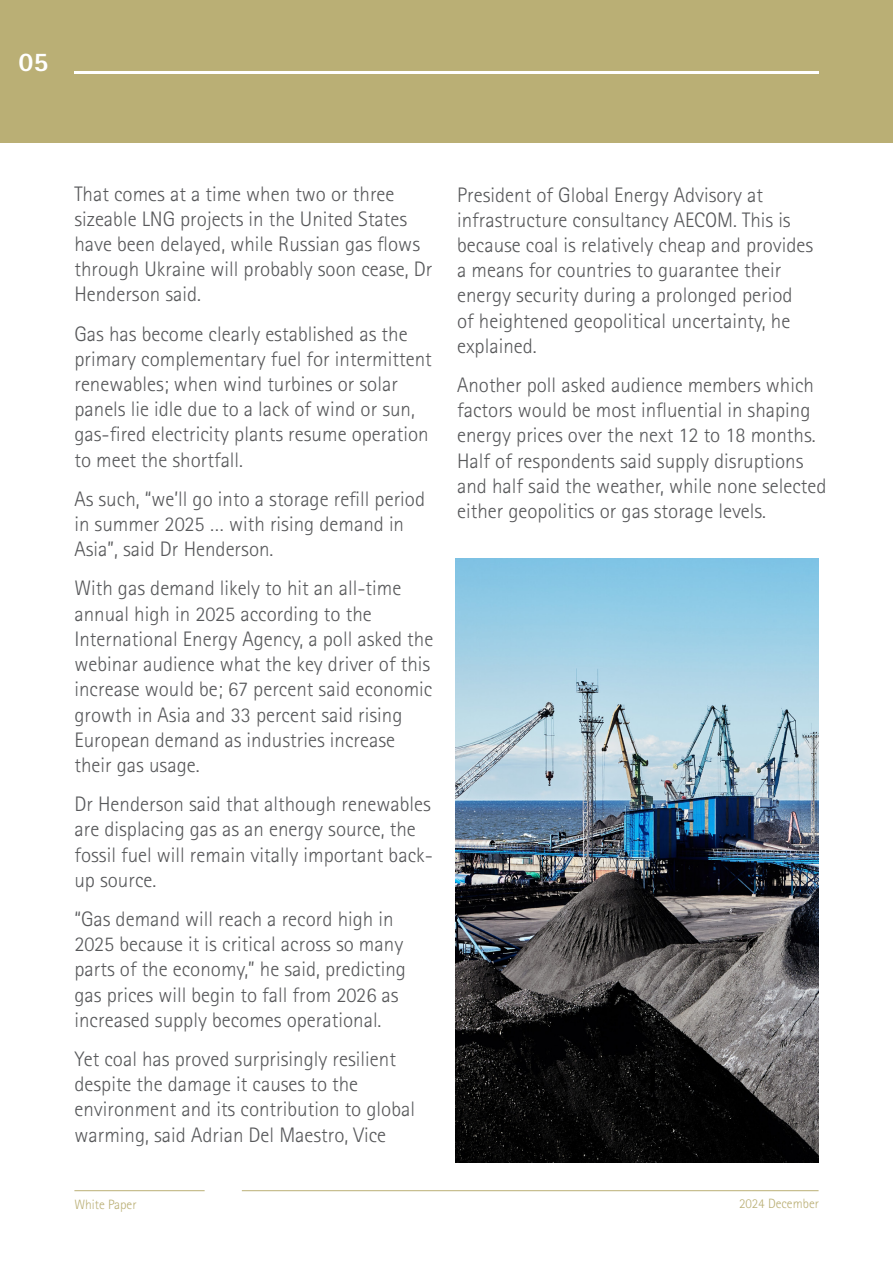
<style>
.page{position:relative;width:893px;height:1263px;background:#fff}
.page>*{position:absolute;margin:0;border:0;box-sizing:border-box;transform-origin:0 0}
.t1{font:800 27px "Rotis Sans Serif Std";color:#fff}
.t2{font:300 21px/25.2px "Rotis Sans Serif Std";color:#57585a}
.t3{font:300 13.5px "Rotis Sans Serif Std";color:#baaf75}
</style>
<div class="page">
<div style="left:0;top:0;width:893px;height:143px;background:#baaf75"></div>
<hr style="left:74px;top:71px;width:744px;height:3px;background:#fff">
<img style="left:455px;top:558px;width:364px;height:604px">
<hr style="left:74px;top:1190px;width:131px;height:1px;background:#baaf75">
<hr style="left:242px;top:1190px;width:577px;height:1px;background:#baaf75">
<p class="t1" style="left:18px;top:45px;width:32px">05</p>
<p class="t2" style="left:74px;top:181px;width:360px">That comes at a time when two or three sizeable LNG projects in the United States have been delayed, while Russian gas flows through Ukraine will probably soon cease, Dr Henderson said.</p>
<p class="t2" style="left:74px;top:321px;width:359px">Gas has become clearly established as the primary complementary fuel for intermittent renewables; when wind turbines or solar panels lie idle due to a lack of wind or sun, gas-fired electricity plants resume operation to meet the shortfall.</p>
<p class="t2" style="left:74px;top:486px;width:352px">As such, “we’ll go into a storage refill period in summer 2025 … with rising demand in<br>Asia”, said Dr Henderson.</p>
<p class="t2" style="left:74px;top:576px;width:360px">With gas demand likely to hit an all-time annual high in 2025 according to the International Energy Agency, a poll asked the webinar audience what the key driver of this increase would be; 67 percent said economic growth in Asia and 33 percent said rising European demand as industries increase their gas usage.</p>
<p class="t2" style="left:74px;top:791px;width:360px">Dr Henderson said that although renewables are displacing gas as an energy source, the fossil fuel will remain vitally important back&shy;up source.</p>
<p class="t2" style="left:74px;top:906px;width:333px">“Gas demand will reach a record high in 2025 because it is critical across so many parts of the economy,” he said, predicting gas prices will begin to fall from 2026 as increased supply becomes operational.</p>
<p class="t2" style="left:74px;top:1046px;width:342px">Yet coal has proved surprisingly resilient despite the damage it causes to the environment and its contribution to global warming, said Adrian Del Maestro, Vice</p>
<p class="t2" style="left:457px;top:182px;width:358px">President of Global Energy Advisory at infrastructure consultancy AECOM. This is because coal is relatively cheap and provides a means for countries to guarantee their energy security during a prolonged period of heightened geopolitical uncertainty, he explained.</p>
<p class="t2" style="left:457px;top:372px;width:371px">Another poll asked audience members which factors would be most influential in shaping energy prices over the next 12 to 18 months.<br>Half of respondents said supply disruptions and half said the weather, while none selected either geopolitics or gas storage levels.</p>
<p class="t3" style="left:74px;top:1196px;width:64px">White Paper</p>
<p class="t3" style="left:739px;top:1195px;width:81px">2024 December</p>
</div>
